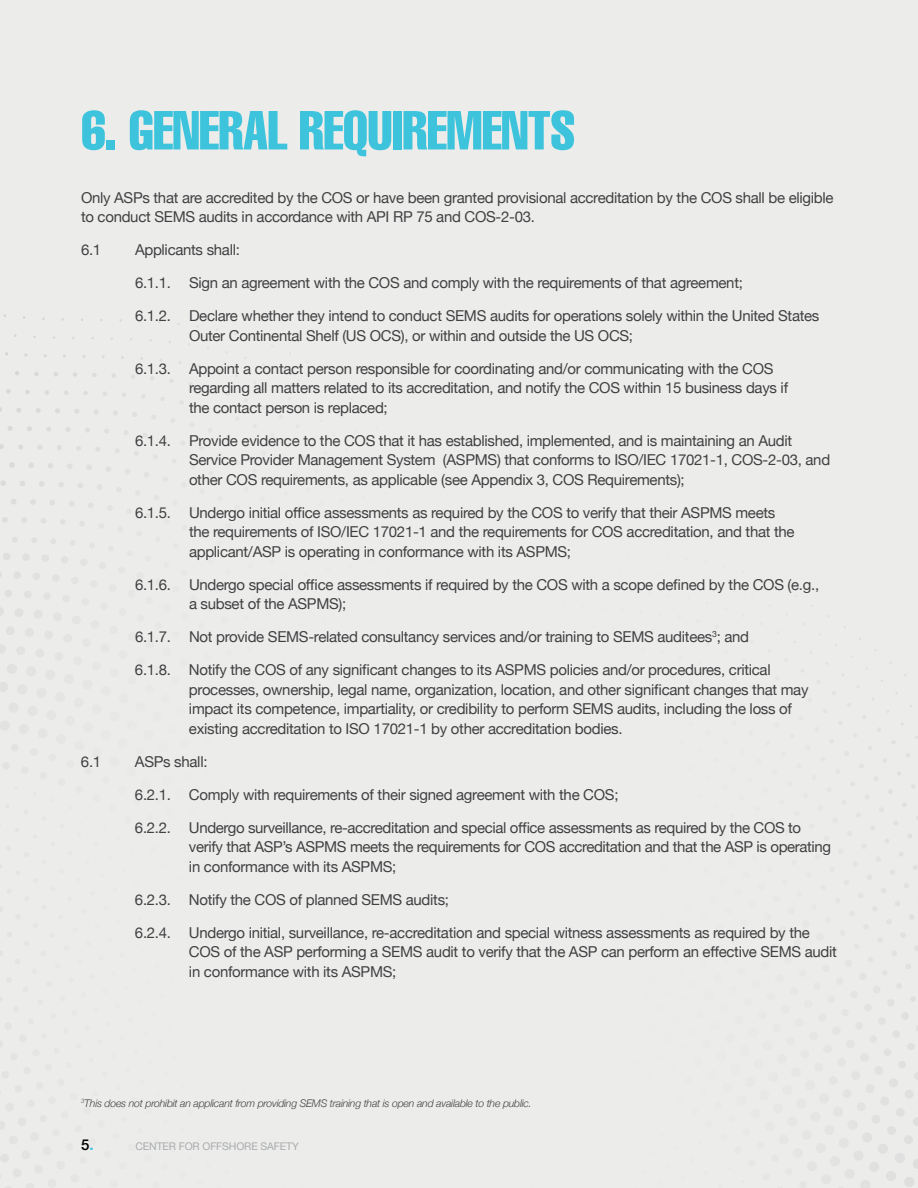
<style>
.page{position:relative;width:918px;height:1188px;background:#ecedeb}
.page>*{position:absolute;margin:0;border:0;box-sizing:border-box;transform-origin:0 0}
.t1{font:extra-condensed 54px "Helvetica";letter-spacing:-.01em;color:#3dc3db}
.t2{font:15px/19.5px "Helvetica Neue";letter-spacing:-.02em;color:#414042}
.t3{font:500 15px "Helvetica Neue LT Std";color:#000}
.t4{font:italic 300 10.5px "Helvetica Neue";letter-spacing:-.02em;color:#414042}
.t5{font:10.5px "Helvetica Neue";letter-spacing:-.01em;color:#a8aaad}
.s1{font-weight:700;color:#3dc3db}
</style>
<div class="page">
<h1 class="t1" style="left:81px;top:94px;width:496px">6. GENERAL REQUIREMENTS</h1>
<p class="t2" style="left:81px;top:189px;width:754px">Only ASPs that are accredited by the COS or have been granted provisional accreditation by the COS shall be eligible to conduct SEMS audits in accordance with API RP 75 and COS-2-03.</p>
<p class="t2" style="left:81px;top:241px;width:22px">6.1</p>
<p class="t2" style="left:135px;top:241px;width:106px">Applicants shall:</p>
<p class="t2" style="left:135px;top:274px;width:609px">6.1.1. Sign an agreement with the COS and comply with the requirements of that agreement;</p>
<p class="t2" style="left:189px;top:307px;width:632px;text-indent:-54px">6.1.2. Declare whether they intend to conduct SEMS audits for operations solely within the United States<br>Outer Continental Shelf (US OCS), or within and outside the US OCS;</p>
<p class="t2" style="left:189px;top:360px;width:601px;text-indent:-54px">6.1.3. Appoint a contact person responsible for coordinating and/or communicating with the COS regarding all matters related to its accreditation, and notify the COS within 15 business days if the contact person is replaced;</p>
<p class="t2" style="left:189px;top:432px;width:643px;text-indent:-54px">6.1.4. Provide evidence to the COS that it has established, implemented, and is maintaining an Audit<br>Service Provider Management System (ASPMS) that conforms to ISO/IEC 17021-1, COS-2-03, and other COS requirements, as applicable (see Appendix 3, COS Requirements);</p>
<p class="t2" style="left:189px;top:504px;width:607px;text-indent:-54px">6.1.5. Undergo initial office assessments as required by the COS to verify that their ASPMS meets the requirements of ISO/IEC 17021-1 and the requirements for COS accreditation, and that the applicant/ASP is operating in conformance with its ASPMS;</p>
<p class="t2" style="left:189px;top:576px;width:632px;text-indent:-54px">6.1.6. Undergo special office assessments if required by the COS with a scope defined by the COS (e.g., a subset of the ASPMS);</p>
<p class="t2" style="left:135px;top:628px;width:616px">6.1.7. Not provide SEMS-related consultancy services and/or training to SEMS auditees<sup>3</sup>; and</p>
<p class="t2" style="left:189px;top:661px;width:621px;text-indent:-54px">6.1.8. Notify the COS of any significant changes to its ASPMS policies and/or procedures, critical processes, ownership, legal name, organization, location, and other significant changes that may impact its competence, impartiality, or credibility to perform SEMS audits, including the loss of existing accreditation to ISO 17021-1 by other accreditation bodies.</p>
<p class="t2" style="left:81px;top:753px;width:22px">6.1</p>
<p class="t2" style="left:135px;top:753px;width:74px">ASPs shall:</p>
<p class="t2" style="left:135px;top:786px;width:485px">6.2.1. Comply with requirements of their signed agreement with the COS;</p>
<p class="t2" style="left:189px;top:819px;width:644px;text-indent:-54px">6.2.2. Undergo surveillance, re-accreditation and special office assessments as required by the COS to verify that ASP’s ASPMS meets the requirements for COS accreditation and that the ASP is operating in conformance with its ASPMS;</p>
<p class="t2" style="left:135px;top:891px;width:316px">6.2.3. Notify the COS of planned SEMS audits;</p>
<p class="t2" style="left:189px;top:924px;width:650px;text-indent:-54px">6.2.4. Undergo initial, surveillance, re-accreditation and special witness assessments as required by the<br>COS of the ASP performing a SEMS audit to verify that the ASP can perform an effective SEMS audit in conformance with its ASPMS;</p>
<p class="t4" style="left:81px;top:1095px;width:452px"><sup>3</sup>This does not prohibit an applicant from providing SEMS training that is open and available to the public.</p>
<p class="t3" style="left:81px;top:1136px;width:14px">5<span class="s1">.</span></p>
<p class="t5" style="left:135px;top:1139px;width:165px">CENTER FOR OFFSHORE SAFETY</p>
</div>
